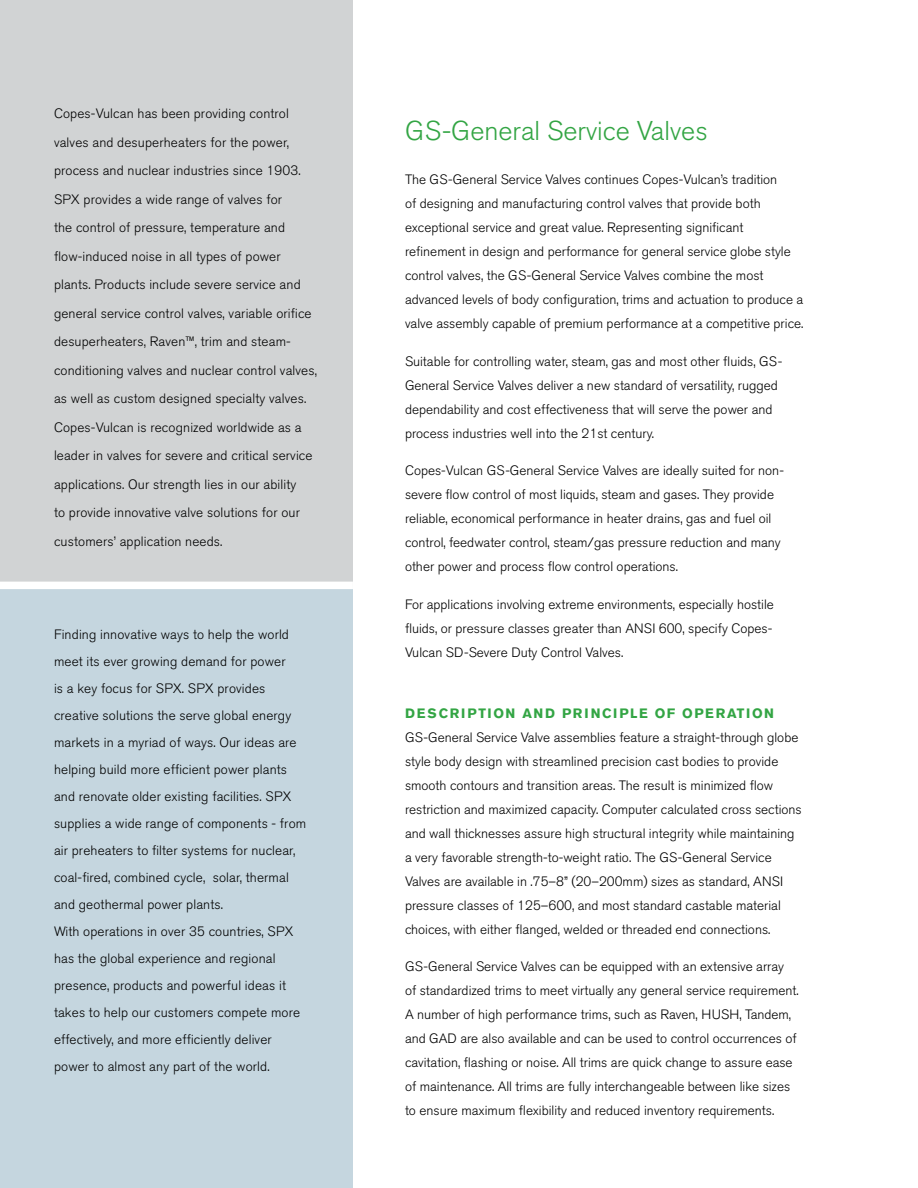
<style>
.page{position:relative;width:918px;height:1188px;background:#fff}
.page>*{position:absolute;margin:0;border:0;box-sizing:border-box;transform-origin:0 0}
.t1{font:300 27px "Akzidenz Grotesk BE";color:#33a544}
.t2{font:300 13.5px/24px "Akzidenz Grotesk BE";color:#000}
.t3{font:700 13.5px "Akzidenz Grotesk BE";letter-spacing:.11em;color:#33a544}
</style>
<div class="page">
<div style="left:0;top:585px;width:353px;height:603px;background:#c5d6df"></div>
<div style="left:0;top:0;width:353px;height:585px;background:#d1d3d4"></div>
<div style="left:0;top:582px;width:353px;height:7px;background:#fff"></div>
<p class="t2" style="left:54px;top:99px;width:265px;line-height:28.5px">Copes-Vulcan has been providing control valves and desuperheaters for the power, process and nuclear industries since 1903.<br>SPX provides a wide range of valves for<br>the control of pressure, temperature and flow-induced noise in all types of power plants. Products include severe service and general service control valves, variable orifice desuperheaters, Raven™, trim and steam&shy;conditioning valves and nuclear control valves, as well as custom designed specialty valves.<br>Copes-Vulcan is recognized worldwide as a leader in valves for severe and critical service applications. Our strength lies in our ability<br>to provide innovative valve solutions for our customers’ application needs.</p>
<p class="t2" style="left:54px;top:621px;width:254px;line-height:27px">Finding innovative ways to help the world meet its ever growing demand for power<br>is a key focus for SPX. SPX provides creative solutions the serve global energy markets in a myriad of ways. Our ideas are helping build more efficient power plants and renovate older existing facilities. SPX supplies a wide range of components - from air preheaters to filter systems for nuclear, coal-fired, combined cycle, solar, thermal and geothermal power plants.<br>With operations in over 35 countries, SPX has the global experience and regional presence, products and powerful ideas it takes to help our customers compete more effectively, and more efficiently deliver power to almost any part of the world.</p>
<h1 class="t1" style="left:405px;top:115px;width:304px">GS-General Service Valves</h1>
<p class="t2" style="left:405px;top:168px;width:400px">The GS-General Service Valves continues Copes-Vulcan’s tradition<br>of designing and manufacturing control valves that provide both exceptional service and great value. Representing significant refinement in design and performance for general service globe style control valves, the GS-General Service Valves combine the most advanced levels of body configuration, trims and actuation to produce a valve assembly capable of premium performance at a competitive price.</p>
<p class="t2" style="left:405px;top:349px;width:379px">Suitable for controlling water, steam, gas and most other fluids, GS-General Service Valves deliver a new standard of versatility, rugged dependability and cost effectiveness that will serve the power and process industries well into the 21st century.</p>
<p class="t2" style="left:405px;top:459px;width:380px">Copes-Vulcan GS-General Service Valves are ideally suited for non&shy;severe flow control of most liquids, steam and gases. They provide reliable, economical performance in heater drains, gas and fuel oil control, feedwater control, steam/gas pressure reduction and many other power and process flow control operations.</p>
<p class="t2" style="left:405px;top:592px;width:370px;text-align:justify">For applications involving extreme environments, especially hostile fluids, or pressure classes greater than ANSI 600, specify Copes-Vulcan SD-Severe Duty Control Valves.</p>
<p class="t3" style="left:405px;top:705px;width:371px">DESCRIPTION AND PRINCIPLE OF OPERATION</p>
<p class="t2" style="left:405px;top:726px;width:398px">GS-General Service Valve assemblies feature a straight-through globe style body design with streamlined precision cast bodies to provide smooth contours and transition areas. The result is minimized flow restriction and maximized capacity. Computer calculated cross sections and wall thicknesses assure high structural integrity while maintaining a very favorable strength-to-weight ratio. The GS-General Service Valves are available in .75–8” (20–200mm) sizes as standard, ANSI pressure classes of 125–600, and most standard castable material choices, with either flanged, welded or threaded end connections.</p>
<p class="t2" style="left:405px;top:955px;width:395px">GS-General Service Valves can be equipped with an extensive array of standardized trims to meet virtually any general service requirement.<br>A number of high performance trims, such as Raven, HUSH, Tandem, and GAD are also available and can be used to control occurrences of cavitation, flashing or noise. All trims are quick change to assure ease of maintenance. All trims are fully interchangeable between like sizes to ensure maximum flexibility and reduced inventory requirements.</p>
</div>
